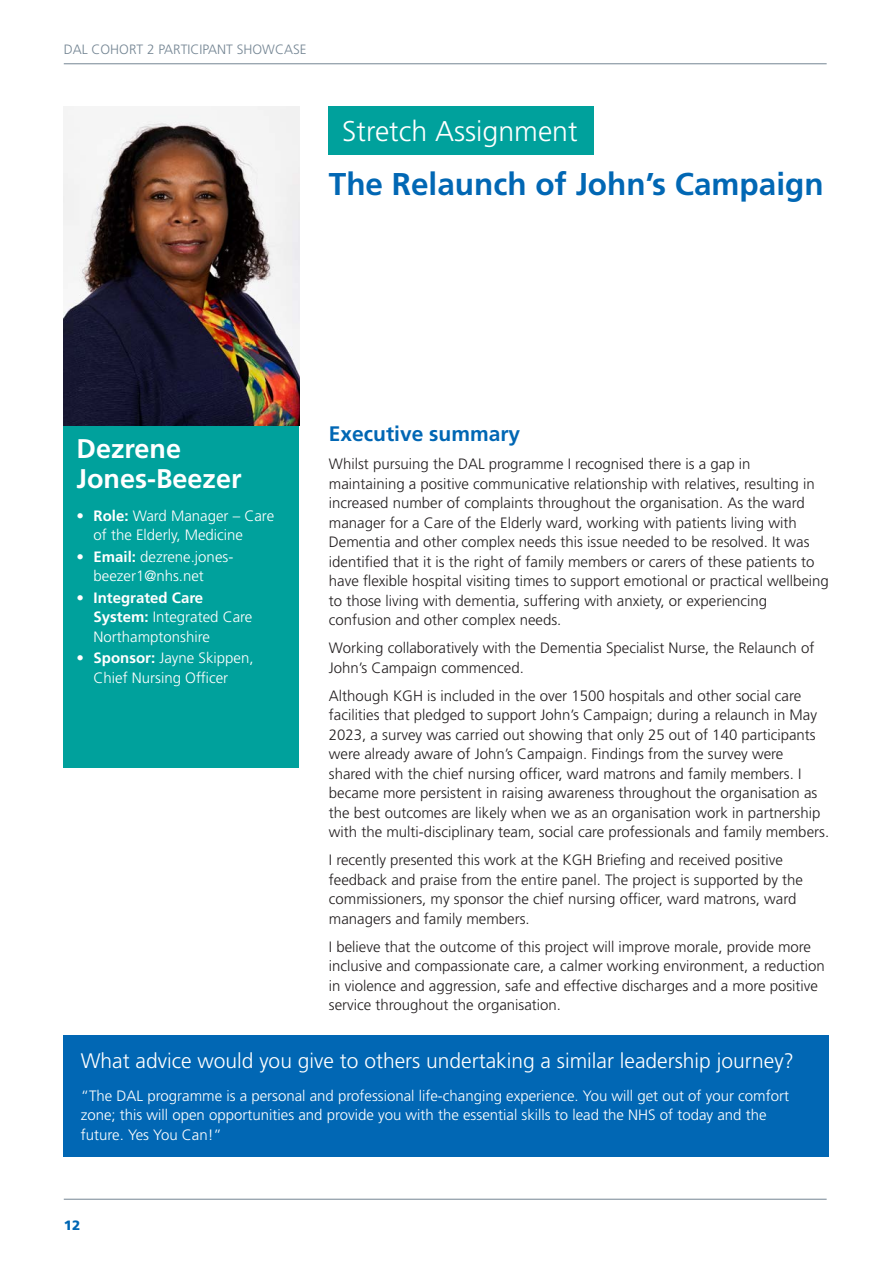
<style>
.page{position:relative;width:893px;height:1263px;background:#fff}
.page>*{position:absolute;margin:0;border:0;box-sizing:border-box;transform-origin:0 0}
.B_Heading{font:700 31.5px "Frutiger LT Std";color:#0167b4}
.B_Heading-2{font:300 28.5px "Frutiger LT Std";color:#fff}
.Name{font:700 27px/30px "Frutiger LT Std";color:#fff}
.Body_Text{font:300 21px "Frutiger LT Std";color:#fff}
.B_Heading-3{font:700 21px "Frutiger LT Std";color:#0167b4}
.Body_Text-2{font:300 15px/19.5px "Frutiger LT Std";color:#231f20}
.Body_Text-3{font:300 15px/19.5px "Frutiger LT Std";color:#fff}
.t1{font:300 13.5px "Frutiger LT Std";color:#748593}
.t2{font:900 13.5px "Frutiger LT Std";color:#0167b4}
.s1{font-weight:700}
</style>
<div class="page">
<hr style="left:64px;top:1199px;width:763px;height:1px;background:#748593">
<hr style="left:64px;top:63px;width:763px;height:1px;background:#748593">
<div style="left:64px;top:425px;width:235px;height:342px;background:#00a19c"></div>
<div style="left:64px;top:1036px;width:765px;height:121px;background:#0167b4"></div>
<div style="left:329px;top:106px;width:265px;height:49px;background:#00a19c"></div>
<img style="left:64px;top:106px;width:235px;height:319px">
<p class="t1" style="left:64px;top:41px;width:244px">DAL COHORT 2 PARTICIPANT SHOWCASE</p>
<p class="B_Heading-2" style="left:342px;top:115px;width:237px">Stretch Assignment</p>
<p class="B_Heading" style="left:329px;top:165px;width:496px">The Relaunch of John’s Campaign</p>
<p class="Name" style="left:77px;top:434px;width:167px">Dezrene<br>Jones-Beezer</p>
<p class="Body_Text-3" style="left:94px;top:506px;width:182px;text-indent:-17px">• <span class="s1">Role:</span> Ward Manager – Care of the Elderly, Medicine</p>
<p class="Body_Text-3" style="left:94px;top:547px;width:141px;text-indent:-17px">• <span class="s1">Email:</span> dezrene.jones&shy;beezer1@nhs.net</p>
<p class="Body_Text-3" style="left:94px;top:588px;width:160px;text-indent:-17px">• <span class="s1">Integrated Care<br>System:</span> Integrated Care<br>Northamptonshire</p>
<p class="Body_Text-3" style="left:77px;top:649px;width:179px;text-align:center">• <span class="s1">Sponsor:</span> Jayne Skippen,<br>Chief Nursing Officer</p>
<p class="B_Heading-3" style="left:329px;top:421px;width:193px">Executive summary</p>
<p class="Body_Text-2" style="left:329px;top:454px;width:502px">Whilst pursuing the DAL programme I recognised there is a gap in maintaining a positive communicative relationship with relatives, resulting in increased number of complaints throughout the organisation. As the ward manager for a Care of the Elderly ward, working with patients living with Dementia and other complex needs this issue needed to be resolved. It was identified that it is the right of family members or carers of these patients to have flexible hospital visiting times to support emotional or practical wellbeing to those living with dementia, suffering with anxiety, or experiencing confusion and other complex needs.</p>
<p class="Body_Text-2" style="left:329px;top:638px;width:487px">Working collaboratively with the Dementia Specialist Nurse, the Relaunch of<br>John’s Campaign commenced.</p>
<p class="Body_Text-2" style="left:329px;top:686px;width:502px">Although KGH is included in the over 1500 hospitals and other social care facilities that pledged to support John’s Campaign; during a relaunch in May 2023, a survey was carried out showing that only 25 out of 140 participants were already aware of John’s Campaign. Findings from the survey were shared with the chief nursing officer, ward matrons and family members. I became more persistent in raising awareness throughout the organisation as the best outcomes are likely when we as an organisation work in partnership with the multi-disciplinary team, social care professionals and family members.</p>
<p class="Body_Text-2" style="left:329px;top:850px;width:476px">I recently presented this work at the KGH Briefing and received positive feedback and praise from the entire panel. The project is supported by the commissioners, my sponsor the chief nursing officer, ward matrons, ward managers and family members.</p>
<p class="Body_Text-2" style="left:329px;top:937px;width:497px">I believe that the outcome of this project will improve morale, provide more inclusive and compassionate care, a calmer working environment, a reduction in violence and aggression, safe and effective discharges and a more positive service throughout the organisation.</p>
<p class="Body_Text" style="left:81px;top:1049px;width:715px">What advice would you give to others undertaking a similar leadership journey?</p>
<p class="Body_Text-3" style="left:81px;top:1086px;width:710px">“The DAL programme is a personal and professional life-changing experience. You will get out of your comfort zone; this will open opportunities and provide you with the essential skills to lead the NHS of today and the future. Yes You Can!”</p>
<p class="t2" style="left:64px;top:1216px;width:18px">12</p>
</div>
